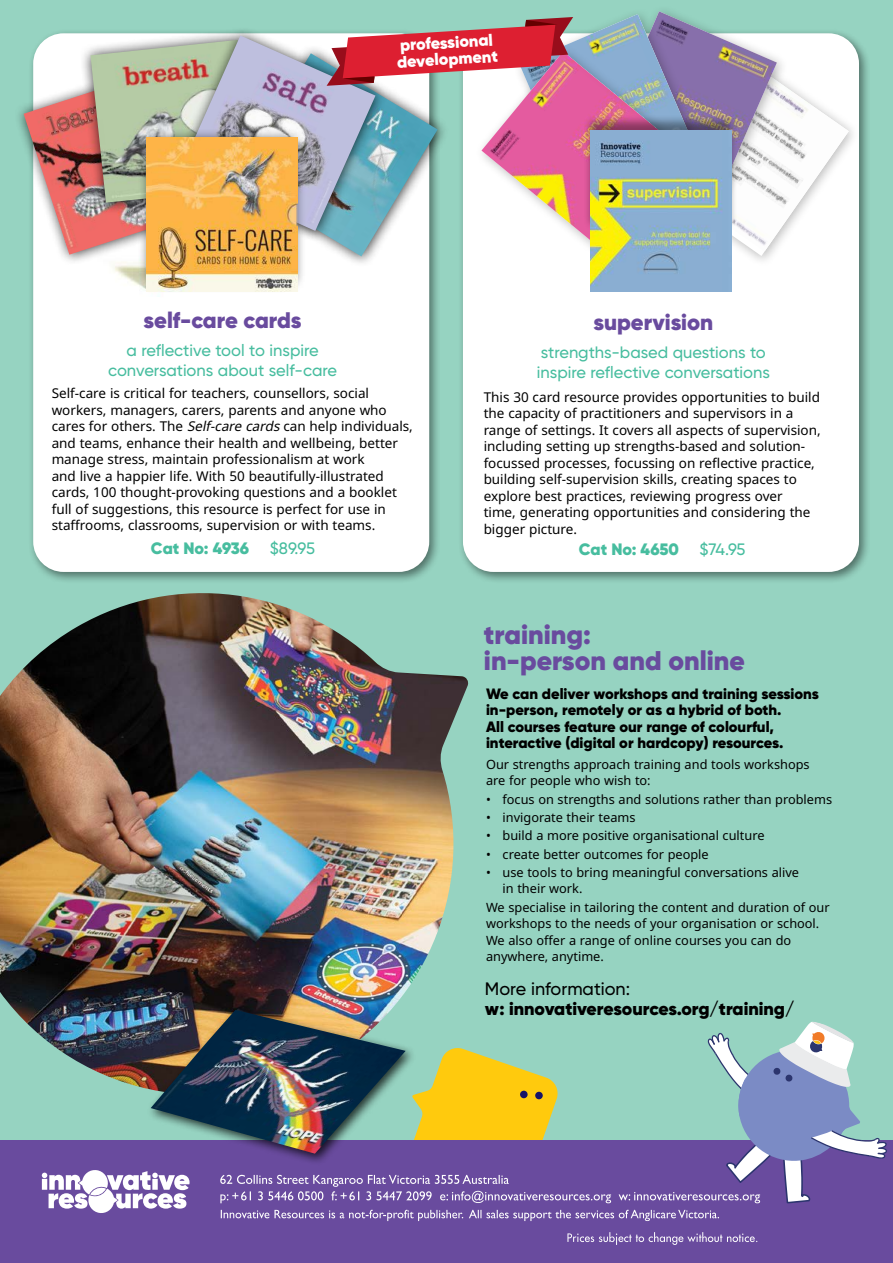
<style>
.page{position:relative;width:893px;height:1263px;background:#96d3c1}
.page>*{position:absolute;margin:0;border:0;box-sizing:border-box;transform-origin:0 0}
.t1{font:900 27px/25.5px "Gilroy";color:#694b9e}
.t2{font:900 22.5px "Gilroy";color:#694b9e}
.t3{font:900 18px "Gilroy";color:#000}
.t4{font:500 18px "Gilroy";color:#000}
.t5{font:500 16.5px/19.5px "Gilroy";color:#47bd9f}
.t6{font:900 16.5px "Gilroy";color:#47bd9f}
.t7{font:900 16.5px/16.5px "Gilroy";color:#fff}
.t8{font:900 15px/16.5px "Gilroy";color:#000}
.t9{font:13.5px/16.5px "Noto Sans";color:#000}
.t10{font:12.75px/16.5px "Noto Sans";color:#000}
.s1{font-style:italic}
.s2{font-weight:500}
</style>
<div class="page">
<img style="left:0;top:593px;width:469px;height:548px">
<div style="left:0;top:1141px;width:893px;height:122px;background:#694b9e"></div>
<svg style="left:42px;top:1170px;width:148px;height:43px"></svg>
<div style="left:147px;top:1005px;width:270px;height:160px;background:#000;opacity:.75"></div>
<img style="left:151px;top:1010px;width:69px;height:144px">
<div style="left:458px;top:28px;width:413px;height:556px;background:#000;opacity:.47"></div>
<div style="left:463px;top:33px;width:396px;height:539px;background:#fff;border-radius:30px"></div>
<div style="left:649px;top:51px;width:211px;height:216px;background:#fff"></div>
<div style="left:28px;top:28px;width:413px;height:556px;background:#000;opacity:.47"></div>
<div style="left:33px;top:33px;width:396px;height:539px;background:#fff;border-radius:30px"></div>
<img style="left:114px;top:266px;width:45px;height:31px">
<div style="left:14px;top:58px;width:207px;height:208px;background:#000;opacity:.75"></div>
<img style="left:24px;top:68px;width:114px;height:187px">
<div style="left:224px;top:43px;width:225px;height:224px;background:#000;opacity:.75"></div>
<div style="left:80px;top:29px;width:185px;height:185px;background:#000;opacity:.75"></div>
<img style="left:90px;top:40px;width:80px;height:163px">
<div style="left:170px;top:25px;width:217px;height:217px;background:#000;opacity:.75"></div>
<img style="left:180px;top:35px;width:147px;height:196px">
<div style="left:138px;top:128px;width:168px;height:165px;background:#000;opacity:.75"></div>
<img style="left:147px;top:138px;width:150px;height:153px">
<img style="left:327px;top:11px;width:522px;height:245px">
<img style="left:590px;top:130px;width:141px;height:161px">
<svg style="left:220px;top:975px;width:669px;height:270px"></svg>
<p class="t7" style="left:396px;top:37px;width:102px;rotate:-3deg">professional development</p>
<h2 class="t2" style="left:144px;top:306px;width:159px">self-care cards</h2>
<p class="t5" style="left:108px;top:340px;width:230px;text-align:center">a reflective tool to inspire conversations about self-care</p>
<p class="t9" style="left:52px;top:385px;width:363px">Self-care is critical for teachers, counsellors, social workers, managers, carers, parents and anyone who cares for others. The <span class="s1">Self-carecards</span>can help individuals, and teams, enhance their health and wellbeing, better manage stress, maintain professionalism at work<br>and live a happier life. With 50 beautifully-illustrated cards, 100 thought-provoking questions and a booklet full of suggestions, this resource is perfect for use in staffrooms, classrooms, supervision or with teams.</p>
<p class="t6" style="left:151px;top:538px;width:166px">Cat No: 4936 <span class="s2">$89.95</span></p>
<h2 class="t2" style="left:593px;top:308px;width:121px">supervision</h2>
<p class="t5" style="left:537px;top:342px;width:235px">strengths-based questions to inspire reflective conversations</p>
<p class="t9" style="left:484px;top:389px;width:339px">This 30 card resource provides opportunities to build the capacity of practitioners and supervisors in a range of settings. It covers all aspects of supervision, including setting up strengths-based and solution&shy;focussed processes, focussing on reflective practice, building self-supervision skills, creating spaces to explore best practices, reviewing progress over<br>time, generating opportunities and considering the bigger picture.</p>
<p class="t6" style="left:579px;top:539px;width:102px">Cat No: 4650</p>
<p class="t5" style="left:700px;top:540px;width:47px">$74.95</p>
<h1 class="t1" style="left:484px;top:622px;width:262px">training:<br>in-person and online</h1>
<p class="t8" style="left:486px;top:685px;width:334px">We can deliver workshops and training sessions in-person, remotely or as a hybrid of both.<br>All courses feature our range of colourful, interactive (digital or hardcopy) resources.</p>
<p class="t10" style="left:486px;top:756px;width:325px">Our strengths approach training and tools workshops are for people who wish to:</p>
<p class="t10" style="left:486px;top:791px;width:348px">• focus on strengths and solutions rather than problems</p>
<p class="t10" style="left:486px;top:809px;width:151px">• invigorate their teams</p>
<p class="t10" style="left:486px;top:828px;width:280px">• build a more positive organisational culture</p>
<p class="t10" style="left:486px;top:846px;width:224px">• create better outcomes for people</p>
<p class="t10" style="left:503px;top:864px;width:298px;text-indent:-16px">• use tools to bring meaningful conversations alive in their work.</p>
<p class="t10" style="left:486px;top:899px;width:345px">We specialise in tailoring the content and duration of our workshops to the needs of your organisation or school.<br>We also offer a range of online courses you can do anywhere, anytime.</p>
<h3 class="t4" style="left:485px;top:978px;width:147px">More information:</h3>
<h3 class="t3" style="left:485px;top:997px;width:311px">w: innovativeresources.org/training/</h3>
</div>
